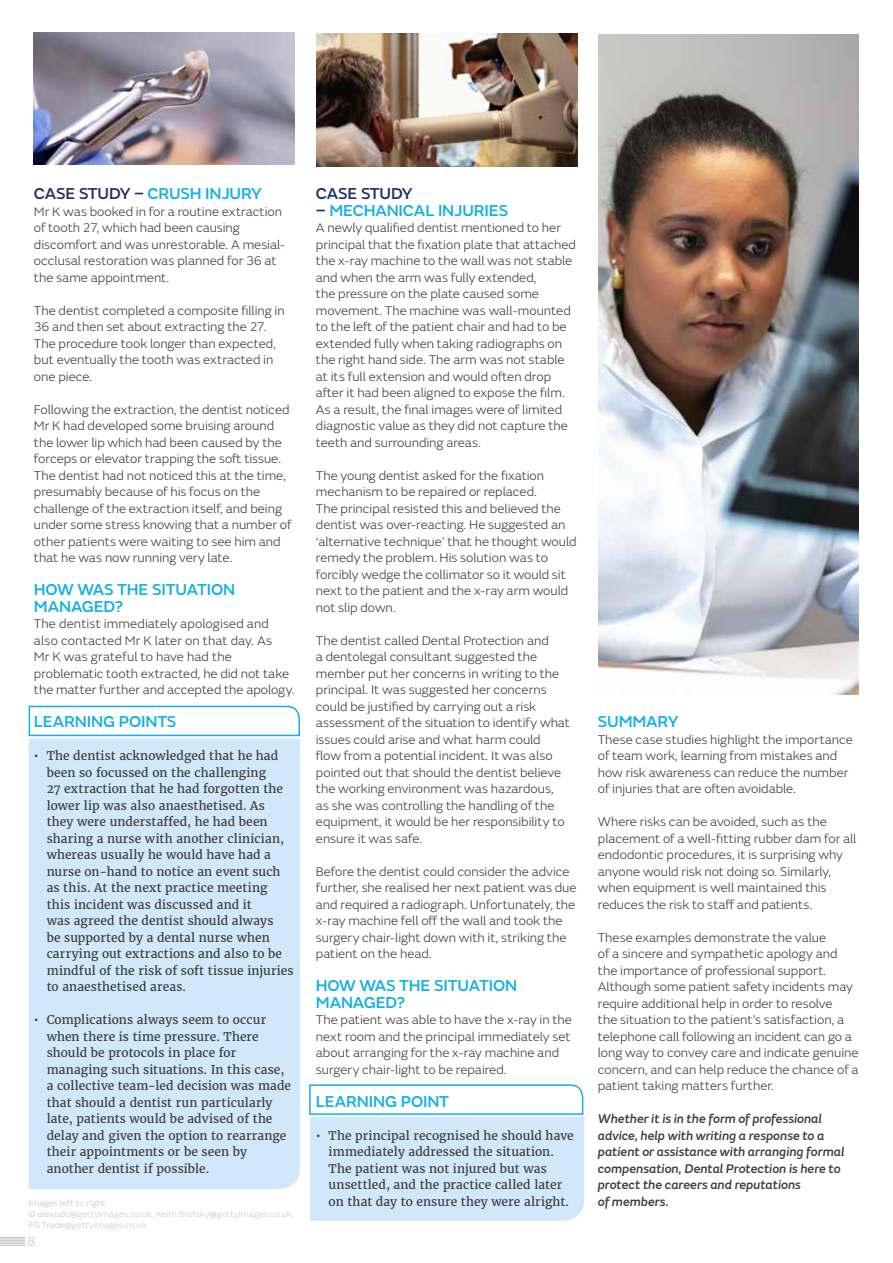
<style>
.page{position:relative;width:893px;height:1263px;background:#fff}
.page>*{position:absolute;margin:0;border:0;box-sizing:border-box;transform-origin:0 0}
.Subtitle{font:500 16.5px/16.5px "FS Emeric";letter-spacing:-.01em;color:#14afe6}
.Body{font:500 16.5px "FS Emeric";letter-spacing:-.01em;color:#14afe6}
.Subtitle-2{font:500 16.5px "FS Emeric";letter-spacing:-.01em;color:#24305e}
.t1{font:300 13.5px "FS Emeric";color:#c5c2c2}
.Body-2{font:300 13.2px/16.5px "FS Emeric";color:#3c3c3b}
.Body-3{font:italic 500 13.2px/16.5px "FS Emeric";letter-spacing:-.005em;color:#3c3c3b}
.t2{font:12px/16.5px "Merriweather";letter-spacing:.01em;color:#3c3c3b}
.Small_print{font:300 9px/11.2px "FS Emeric";letter-spacing:.01em;color:#cac8c8}
.Small_print-2{font:300 9px "FS Emeric";letter-spacing:.01em;color:#c5c2c2}
.s1{color:#24305e}
.s2{color:#c5c2c2}
</style>
<div class="page">
<svg style="left:0;top:1237px;width:25px;height:9px"></svg>
<div style="left:29px;top:738px;width:271px;height:451px;background:#d0e8f9"></div>
<svg style="left:28px;top:705px;width:272px;height:32px"></svg>
<svg style="left:309px;top:1084px;width:275px;height:137px"></svg>
<img style="left:34px;top:32px;width:261px;height:133px">
<img style="left:316px;top:34px;width:261px;height:132px">
<img style="left:598px;top:34px;width:261px;height:660px">
<p class="Subtitle" style="left:34px;top:184px;width:230px"><span class="s1">CASE STUDY –</span> CRUSH INJURY</p>
<p class="Body-2" style="left:34px;top:202px;width:253px">Mr K was booked in for a routine extraction of tooth 27, which had been causing discomfort and was unrestorable. A mesial&shy;occlusal restoration was planned for 36 at the same appointment.</p>
<p class="Body-2" style="left:34px;top:301px;width:252px">The dentist completed a composite filling in 36 and then set about extracting the 27.<br>The procedure took longer than expected, but eventually the tooth was extracted in one piece.</p>
<p class="Body-2" style="left:34px;top:400px;width:259px">Following the extraction, the dentist noticed Mr K had developed some bruising around the lower lip which had been caused by the forceps or elevator trapping the soft tissue.<br>The dentist had not noticed this at the time, presumably because of his focus on the challenge of the extraction itself, and being under some stress knowing that a number of other patients were waiting to see him and that he was now running very late.</p>
<p class="Subtitle" style="left:34px;top:580px;width:203px">HOW WAS THE SITUATION<br>MANAGED?</p>
<p class="Body-2" style="left:34px;top:615px;width:262px">The dentist immediately apologised and also contacted Mr K later on that day. As<br>Mr K was grateful to have had the problematic tooth extracted, he did not take the matter further and accepted the apology.</p>
<p class="Body" style="left:34px;top:709px;width:144px">LEARNING POINTS</p>
<p class="t2" style="left:47px;top:747px;width:248px;text-indent:-13px">• The dentist acknowledged that he had been so focussed on the challenging<br>27 extraction that he had forgotten the lower lip was also anaesthetised. As they were understaffed, he had been sharing a nurse with another clinician, whereas usually he would have had a nurse on-hand to notice an event such as this. At the next practice meeting this incident was discussed and it<br>was agreed the dentist should always<br>be supported by a dental nurse when carrying out extractions and also to be mindful of the risk of soft tissue injuries to anaesthetised areas.</p>
<p class="t2" style="left:47px;top:1011px;width:246px;text-indent:-13px">• Complications always seem to occur when there is time pressure. There should be protocols in place for managing such situations. In this case, a collective team-led decision was made that should a dentist run particularly late, patients would be advised of the delay and given the option to rearrange their appointments or be seen by another dentist if possible.</p>
<p class="Subtitle-2" style="left:316px;top:181px;width:98px">CASE STUDY</p>
<p class="Subtitle" style="left:316px;top:201px;width:194px"><span class="s1">–</span> MECHANICAL INJURIES</p>
<p class="Body-2" style="left:316px;top:219px;width:262px">A newly qualified dentist mentioned to her principal that the fixation plate that attached the x-ray machine to the wall was not stable and when the arm was fully extended,<br>the pressure on the plate caused some movement. The machine was wall-mounted to the left of the patient chair and had to be extended fully when taking radiographs on the right hand side. The arm was not stable at its full extension and would often drop after it had been aligned to expose the film.<br>As a result, the final images were of limited diagnostic value as they did not capture the teeth and surrounding areas.</p>
<p class="Body-2" style="left:316px;top:466px;width:262px">The young dentist asked for the fixation mechanism to be repaired or replaced.<br>The principal resisted this and believed the dentist was over-reacting. He suggested an ‘alternative technique’ that he thought would remedy the problem. His solution was to forcibly wedge the collimator so it would sit next to the patient and the x-ray arm would not slip down.</p>
<p class="Body-2" style="left:316px;top:631px;width:256px">The dentist called Dental Protection and<br>a dentolegal consultant suggested the member put her concerns in writing to the principal. It was suggested her concerns could be justified by carrying out a risk assessment of the situation to identify what issues could arise and what harm could<br>flow from a potential incident. It was also pointed out that should the dentist believe the working environment was hazardous, as she was controlling the handling of the equipment, it would be her responsibility to ensure it was safe.</p>
<p class="Body-2" style="left:316px;top:862px;width:262px">Before the dentist could consider the advice further, she realised her next patient was due and required a radiograph. Unfortunately, the x-ray machine fell off the wall and took the surgery chair-light down with it, striking the patient on the head.</p>
<p class="Subtitle" style="left:316px;top:976px;width:203px">HOW WAS THE SITUATION<br>MANAGED?</p>
<p class="Body-2" style="left:316px;top:1011px;width:258px">The patient was able to have the x-ray in the next room and the principal immediately set about arranging for the x-ray machine and surgery chair-light to be repaired.</p>
<p class="Body" style="left:316px;top:1089px;width:135px">LEARNING POINT</p>
<p class="t2" style="left:329px;top:1127px;width:247px;text-indent:-13px">• The principal recognised he should have immediately addressed the situation.<br>The patient was not injured but was unsettled, and the practice called later on that day to ensure they were alright.</p>
<p class="Subtitle" style="left:598px;top:712px;width:82px">SUMMARY</p>
<p class="Body-2" style="left:598px;top:730px;width:257px">These case studies highlight the importance of team work, learning from mistakes and how risk awareness can reduce the number of injuries that are often avoidable.</p>
<p class="Body-2" style="left:598px;top:813px;width:260px">Where risks can be avoided, such as the placement of a well-fitting rubber dam for all endodontic procedures, it is surprising why anyone would risk not doing so. Similarly, when equipment is well maintained this reduces the risk to staff and patients.</p>
<p class="Body-2" style="left:598px;top:928px;width:262px">These examples demonstrate the value<br>of a sincere and sympathetic apology and the importance of professional support.<br>Although some patient safety incidents may require additional help in order to resolve<br>the situation to the patient’s satisfaction, a telephone call following an incident can go a long way to convey care and indicate genuine concern, and can help reduce the chance of a patient taking matters further.</p>
<p class="Body-3" style="left:598px;top:1110px;width:248px">Whether it is in the form of professional advice, help with writing a response to a patient or assistance with arranging formal compensation, Dental Protection is here to protect the careers and reputations</p>
<p class="Small_print-2" style="left:29px;top:1196px;width:80px">Images left to right:</p>
<p class="Body-3" style="left:598px;top:1192px;width:72px">of members.</p>
<p class="Small_print" style="left:29px;top:1208px;width:266px"><span class="s2">© alexisdc@</span>gettyimages.co.uk, Keith Brofsky<span class="s2">@</span>gettyimages.co.uk,<br><span class="s2">FG Trade@</span>gettyimages.co.uk</p>
<p class="t1" style="left:28px;top:1232px;width:10px">8</p>
</div>
